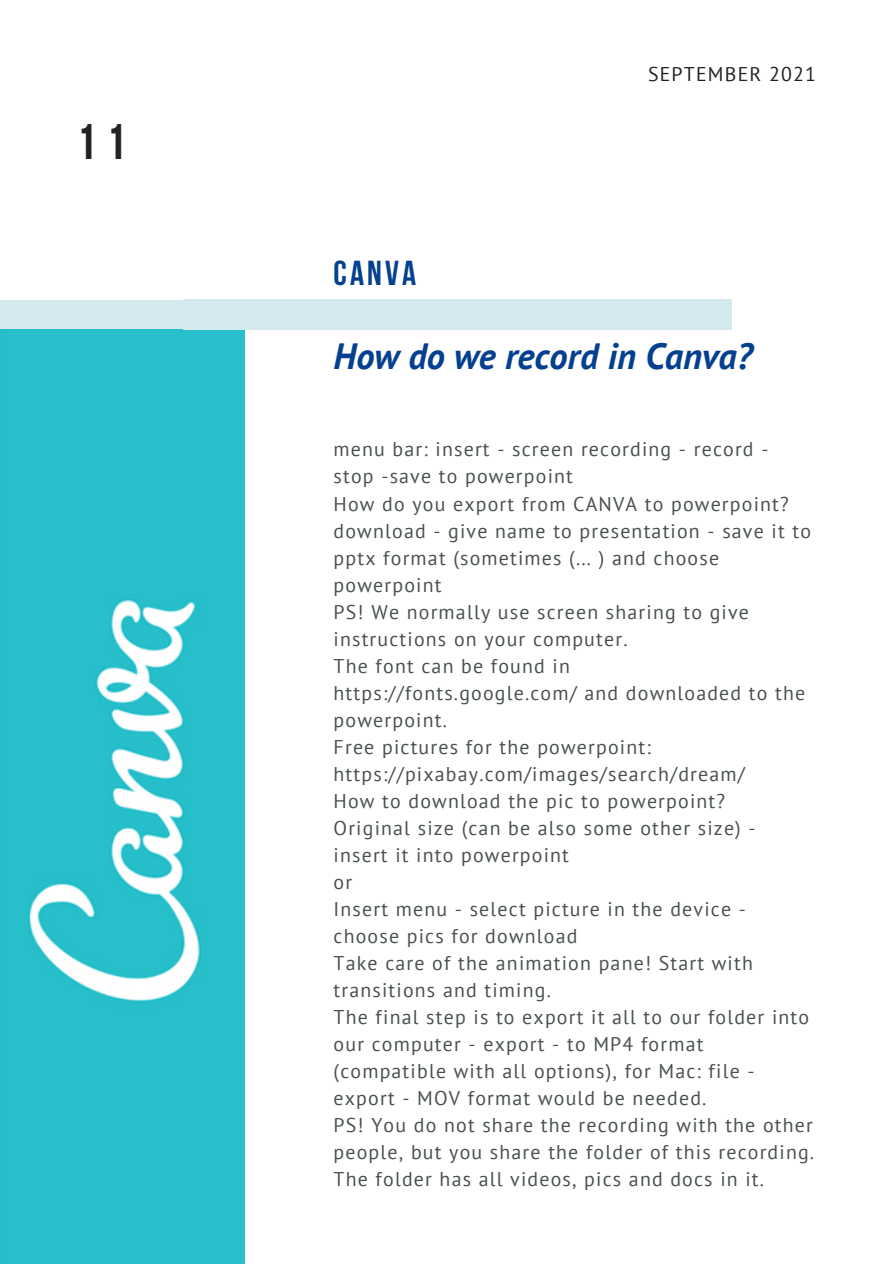
<style>
.page{position:relative;width:894px;height:1264px;background:#fff}
.page>*{position:absolute;margin:0;border:0;box-sizing:border-box;transform-origin:0 0}
.t1{font:700 49.65px "Bebas Neue";color:#222}
.t2{font:italic 700 36.45px "PT Sans";color:#04408f}
.t3{font:700 34.5px "Bebas Neue";letter-spacing:.09em;color:#04408f}
.t4{font:19.8px/27px "PT Sans";letter-spacing:.06em;color:#495052}
.t5{font:19.8px "PT Sans";letter-spacing:.06em;color:#222}
</style>
<div class="page">
<div style="left:0;top:300px;width:182px;height:963px;background:#d3e9ee"></div>
<img style="left:0;top:329px;width:244px;height:934px">
<div style="left:183px;top:300px;width:548px;height:29px;background:#d3e9ee"></div>
<p class="t1" style="left:77px;top:122px;width:51px">11</p>
<p class="t3" style="left:333px;top:259px;width:84px">CANVA</p>
<p class="t5" style="left:648px;top:61px;width:169px">SEPTEMBER 2021</p>
<p class="t2" style="left:333px;top:332px;width:420px">How do we record in Canva?</p>
<p class="t4" style="left:333px;top:435px;width:436px">menu bar: insert - screen recording - record - stop -save to powerpoint</p>
<p class="t4" style="left:333px;top:489px;width:456px">How do you export from CANVA to powerpoint?</p>
<p class="t4" style="left:333px;top:516px;width:479px">download - give name to presentation - save it to pptx format (sometimes (... ) and choose powerpoint</p>
<p class="t4" style="left:333px;top:598px;width:417px">PS! We normally use screen sharing to give instructions on your computer.</p>
<p class="t4" style="left:333px;top:652px;width:473px">The font can be found in https://fonts.google.com/ and downloaded to the powerpoint.</p>
<p class="t4" style="left:333px;top:733px;width:318px">Free pictures for the powerpoint:</p>
<p class="t4" style="left:333px;top:760px;width:412px">https://pixabay.com/images/search/dream/</p>
<p class="t4" style="left:333px;top:787px;width:393px">How to download the pic to powerpoint?</p>
<p class="t4" style="left:333px;top:814px;width:423px">Original size (can be also some other size) - insert it into powerpoint</p>
<p class="t4" style="left:333px;top:868px;width:20px">or</p>
<p class="t4" style="left:333px;top:895px;width:413px">Insert menu - select picture in the device - choose pics for download</p>
<p class="t4" style="left:333px;top:949px;width:421px">Take care of the animation pane! Start with transitions and timing.</p>
<p class="t4" style="left:333px;top:1003px;width:477px">The final step is to export it all to our folder into our computer - export - to MP4 format (compatible with all options), for Mac: file - export - MOV format would be needed.</p>
<p class="t4" style="left:333px;top:1111px;width:482px;text-align:justify">PS! You do not share the recording with the other people, but you share the folder of this recording.<br>The folder has all videos, pics and docs in it.</p>
</div>
